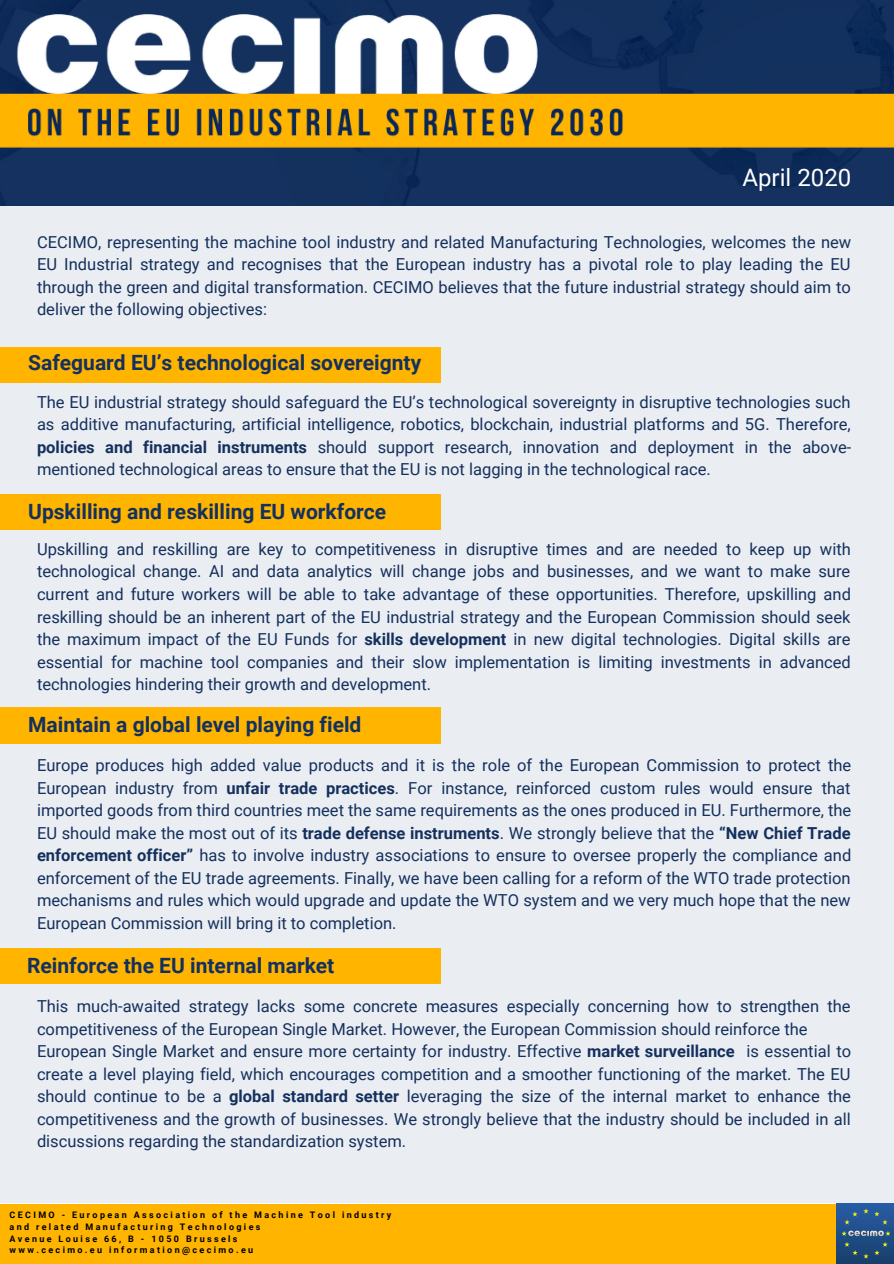
<style>
.page{position:relative;width:894px;height:1264px;background:#fff}
.page>*{position:absolute;margin:0;border:0;box-sizing:border-box;transform-origin:0 0}
.t1{font:24px "Roboto";color:#fff}
.t2{font:700 21px "Roboto";color:#14305e}
.t3{font:16.5px/22.5px "Roboto";color:#14305e;text-align:justify}
.t4{font:700 9px/11.7px "Roboto";letter-spacing:.26em;color:#000}
.s1{font-weight:700}
</style>
<div class="page">
<img style="left:0;top:1px;width:893px;height:204px">
<div style="left:0;top:1204px;width:893px;height:59px;background:#ffb400"></div>
<img style="left:836px;top:1203px;width:57px;height:60px">
<div style="left:0;top:205px;width:893px;height:997px;background:#eaedf1"></div>
<div style="left:0;top:347px;width:440px;height:35px;background:#ffb400"></div>
<div style="left:0;top:494px;width:440px;height:36px;background:#ffb400"></div>
<div style="left:0;top:707px;width:440px;height:36px;background:#ffb400"></div>
<div style="left:0;top:948px;width:440px;height:35px;background:#ffb400"></div>
<h1 class="t1" style="left:742px;top:164px;width:110px">April 2020</h1>
<p class="t3" style="left:37px;top:231px;width:815px">CECIMO, representing the machine tool industry and related Manufacturing Technologies, welcomes the new EU Industrial strategy and recognises that the European industry has a pivotal role to play leading the EU through the green and digital transformation. CECIMO believes that the future industrial strategy should aim to deliver the following objectives:</p>
<p class="t2" style="left:28px;top:351px;width:394px">Safeguard EU’s technological sovereignty</p>
<p class="t3" style="left:37px;top:391px;width:815px">The EU industrial strategy should safeguard the EU’s technological sovereignty in disruptive technologies such as additive manufacturing, artificial intelligence, robotics, blockchain, industrial platforms and 5G. Therefore, <span class="s1">policies and financial instruments</span> should support research, innovation and deployment in the above&shy;mentioned technological areas to ensure that the EU is not lagging in the technological race.</p>
<p class="t2" style="left:28px;top:499px;width:359px">Upskilling and reskilling EU workforce</p>
<p class="t3" style="left:37px;top:538px;width:815px">Upskilling and reskilling are key to competitiveness in disruptive times and are needed to keep up with technological change. AI and data analytics will change jobs and businesses, and we want to make sure current and future workers will be able to take advantage of these opportunities. Therefore, upskilling and reskilling should be an inherent part of the EU industrial strategy and the European Commission should seek the maximum impact of the EU Funds for <span class="s1">skills development</span> in new digital technologies. Digital skills are essential for machine tool companies and their slow implementation is limiting investments in advanced technologies hindering their growth and development.</p>
<p class="t2" style="left:28px;top:712px;width:335px">Maintain a global level playing field</p>
<p class="t3" style="left:37px;top:754px;width:815px">Europe produces high added value products and it is the role of the European Commission to protect the European industry from <span class="s1">unfair trade practices</span>. For instance, reinforced custom rules would ensure that imported goods from third countries meet the same requirements as the ones produced in EU. Furthermore, the EU should make the most out of its <span class="s1">trade defense instruments</span>. We strongly believe that the <span class="s1">“New Chief Trade enforcement officer”</span> has to involve industry associations to ensure to oversee properly the compliance and enforcement of the EU trade agreements. Finally, we have been calling for a reform of the WTO trade protection mechanisms and rules which would upgrade and update the WTO system and we very much hope that the new European Commission will bring it to completion.</p>
<p class="t2" style="left:27px;top:953px;width:309px">Reinforce the EU internal market</p>
<p class="t3" style="left:37px;top:995px;width:815px;text-align:left">This much-awaited strategy lacks some concrete measures especially concerning how to strengthen the competitiveness of the European Single Market. However, the European Commission should reinforce the European Single Market and ensure more certainty for industry. Effective <span class="s1">market surveillance</span> is essential to create a level playing field, which encourages competition and a smoother functioning of the market. The EU should continue to be a <span class="s1">global standard setter</span> leveraging the size of the internal market to enhance the competitiveness and the growth of businesses. We strongly believe that the industry should be included in all discussions regarding the standardization system.</p>
<p class="t4" style="left:10px;top:1209px;width:383px">CECIMO - European Association of the Machine Tool industry and related Manufacturing Technologies<br>Avenue Louise 66, B - 1050 Brussels<br>www.cecimo.eu information@cecimo.eu</p>
</div>
